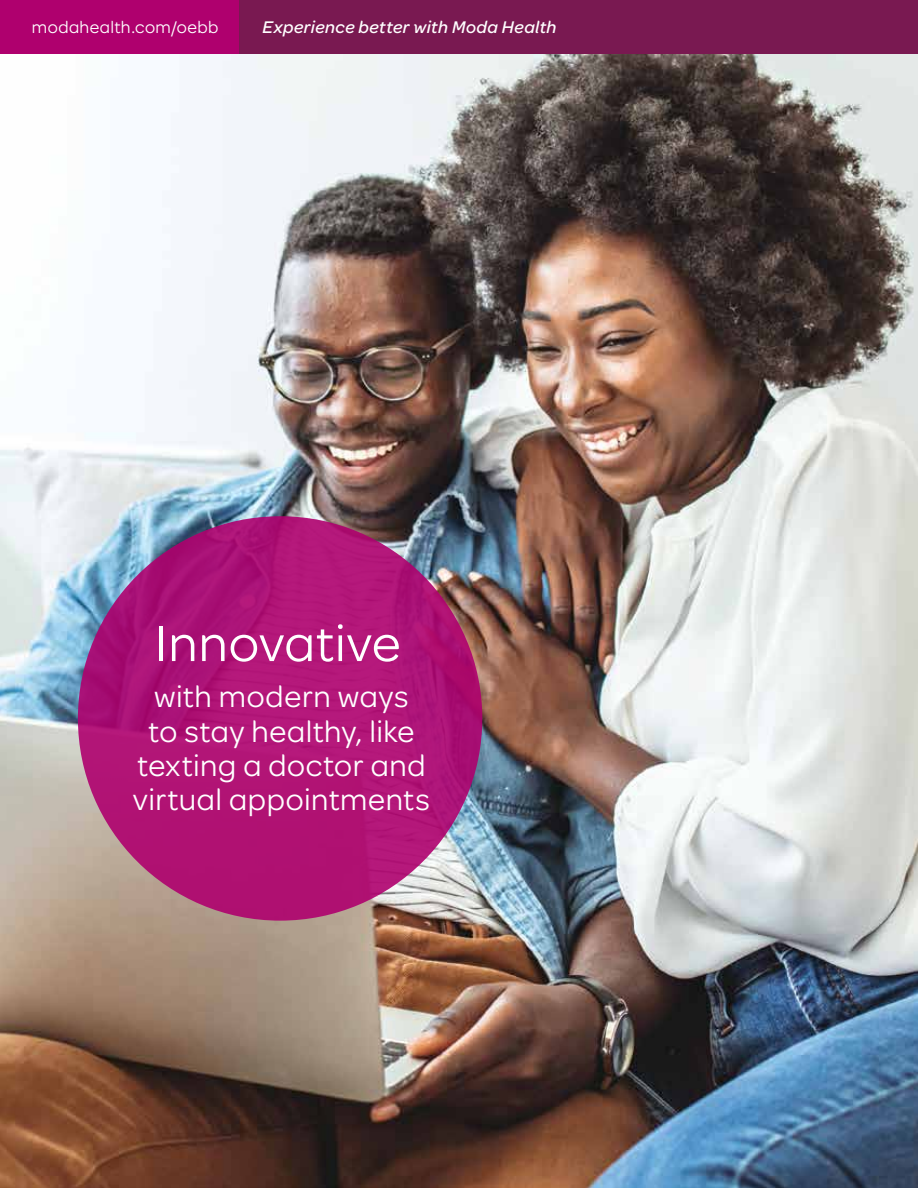
<style>
.page{position:relative;width:918px;height:1188px;background:#fff}
.page>*{position:absolute;margin:0;border:0;box-sizing:border-box;transform-origin:0 0}
.t1{font:54px "Omnes Moda";letter-spacing:.01em;color:#fff}
.t2{font:31.95px/34.3px "Omnes Moda";letter-spacing:.015em;color:#fff;text-align:center}
.t3{font:italic 500 18px "Omnes Moda";letter-spacing:.025em;color:#fff}
.t4{font:18px "Omnes Moda";letter-spacing:.025em;color:#fff}
</style>
<div class="page">
<div style="left:0;top:0;width:240px;height:54px;background:#af006e"></div>
<div style="left:240px;top:0;width:678px;height:54px;background:#791951"></div>
<img style="left:0;top:54px;width:918px;height:1134px">
<div style="left:78px;top:516px;width:404px;height:405px;background:#b01376;border-radius:50%"></div>
<p class="t4" style="left:32px;top:15px;width:188px">modahealth.com/oebb</p>
<p class="t3" style="left:263px;top:15px;width:296px">Experience better with Moda Health</p>
<h1 class="t1" style="left:155px;top:607px;width:248px">Innovative</h1>
<p class="t2" style="left:133px;top:678px;width:299px">with modern ways<br>to stay healthy, like texting a doctor and virtual appointments</p>
</div>
